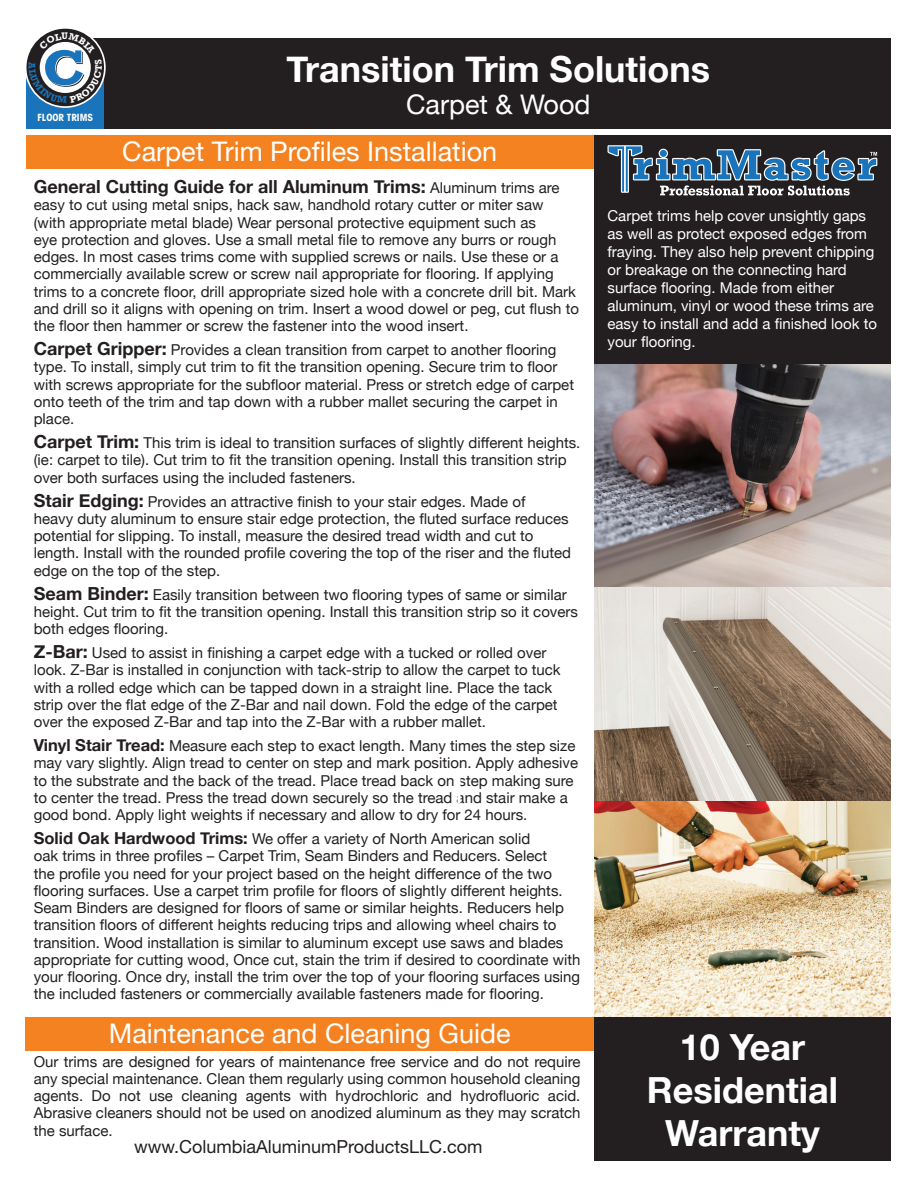
<style>
.page{position:relative;width:918px;height:1188px;background:#fff}
.page>*{position:absolute;margin:0;border:0;box-sizing:border-box;transform-origin:0 0}
.t1{font:700 36px/43.2px "Helvetica Neue";color:#fff;text-align:center}
.t2{font:27px "Helvetica Neue";color:#fff}
.t3{font:700 18px "Helvetica Neue";color:#231f20}
.t4{font:18px "Helvetica Neue";color:#231f20}
.t5{font:15px/17.2px "Helvetica Neue";color:#231f20}
.t6{font:15px/18px "Helvetica Neue";color:#fff}
.t7{font:700 condensed 10.05px "Avant Garde";color:#fff}
.s1{font-weight:400;font-size:15px}
.s2{font-weight:700;font-size:18px}
.s3{font-weight:700;font-size:16.5px}
</style>
<div class="page">
<div style="left:65px;top:38px;width:826px;height:90px;background:#231f20"></div>
<div style="left:26px;top:135px;width:568px;height:34px;background:#f58220"></div>
<div style="left:26px;top:1017px;width:568px;height:34px;background:#f58220"></div>
<div style="left:594px;top:1017px;width:297px;height:144px;background:#231f20"></div>
<div style="left:27px;top:61px;width:77px;height:67px;background:#1974bb"></div>
<div style="left:25px;top:27px;width:81px;height:81px;border:3px solid #fff;border-radius:50%"></div>
<div style="left:27px;top:29px;width:77px;height:77px;background:#231f20;border-radius:50%"></div>
<div style="left:594px;top:135px;width:297px;height:230px;background:#231f20"></div>
<img style="left:594px;top:365px;width:297px;height:436px">
<img style="left:594px;top:801px;width:297px;height:216px">
<svg style="left:608px;top:145px;width:270px;height:51px"></svg>
<svg style="left:29px;top:32px;width:73px;height:71px"></svg>
<p class="t7" style="left:37px;top:111px;width:57px">FLOOR TRIMS</p>
<h1 class="t1" style="left:286px;top:46px;width:425px">Transition Trim Solutions</h1>
<h2 class="t2" style="left:406px;top:85px;width:186px">Carpet &amp; Wood</h2>
<h2 class="t2" style="left:122px;top:132px;width:377px">Carpet Trim Profiles Installation</h2>
<p class="t3" style="left:34px;top:175px;width:527px">General Cutting Guide for all Aluminum Trims: <span class="s1">Aluminum trims are</span></p>
<p class="t5" style="left:34px;top:197px;width:547px">easy to cut using metal snips, hack saw, handhold rotary cutter or miter saw<br>(with appropriate metal blade) Wear personal protective equipment such as<br>eye protection and gloves. Use a small metal file to remove any burrs or rough edges. In most cases trims come with supplied screws or nails. Use these or a commercially available screw or screw nail appropriate for flooring. If applying trims to a concrete floor, drill appropriate sized hole with a concrete drill bit. Mark and drill so it aligns with opening on trim. Insert a wood dowel or peg, cut flush to the floor then hammer or screw the fastener into the wood insert.</p>
<p class="t5" style="left:34px;top:342px;width:542px"><span class="s2">Carpet Gripper:</span> Provides a clean transition from carpet to another flooring type. To install, simply cut trim to fit the transition opening. Secure trim to floor with screws appropriate for the subfloor material. Press or stretch edge of carpet onto teeth of the trim and tap down with a rubber mallet securing the carpet in place.</p>
<p class="t5" style="left:34px;top:435px;width:548px"><span class="s2">Carpet Trim:</span> This trim is ideal to transition surfaces of slightly different heights. (ie: carpet to tile). Cut trim to fit the transition opening. Install this transition strip over both surfaces using the included fasteners.</p>
<p class="t5" style="left:34px;top:493px;width:539px"><span class="s2">Stair Edging:</span> Provides an attractive finish to your stair edges. Made of<br>heavy duty aluminum to ensure stair edge protection, the fluted surface reduces potential for slipping. To install, measure the desired tread width and cut to length. Install with the rounded profile covering the top of the riser and the fluted edge on the top of the step.</p>
<p class="t5" style="left:34px;top:586px;width:546px"><span class="s2">Seam Binder:</span> Easily transition between two flooring types of same or similar height. Cut trim to fit the transition opening. Install this transition strip so it covers both edges flooring.</p>
<p class="t5" style="left:34px;top:645px;width:529px"><span class="s2">Z-Bar:</span> Used to assist in finishing a carpet edge with a tucked or rolled over look. Z-Bar is installed in conjunction with tack-strip to allow the carpet to tuck with a rolled edge which can be tapped down in a straight line. Place the tack strip over the flat edge of the Z-Bar and nail down. Fold the edge of the carpet over the exposed Z-Bar and tap into the Z-Bar with a rubber mallet.</p>
<p class="t5" style="left:34px;top:738px;width:546px"><span class="s3">Vinyl Stair Tread:</span> Measure each step to exact length. Many times the step size may vary slightly. Align tread to center on step and mark position. Apply adhesive to the substrate and the back of the tread. Place tread back on step making sure to center the tread. Press the tread down securely so the tread and stair make a good bond. Apply light weights if necessary and allow to dry for 24 hours.</p>
<p class="t5" style="left:34px;top:831px;width:548px"><span class="s3">Solid Oak Hardwood Trims:</span> We offer a variety of North American solid<br>oak trims in three profiles – Carpet Trim, Seam Binders and Reducers. Select<br>the profile you need for your project based on the height difference of the two flooring surfaces. Use a carpet trim profile for floors of slightly different heights.<br>Seam Binders are designed for floors of same or similar heights. Reducers help transition floors of different heights reducing trips and allowing wheel chairs to transition. Wood installation is similar to aluminum except use saws and blades appropriate for cutting wood, Once cut, stain the trim if desired to coordinate with your flooring. Once dry, install the trim over the top of your flooring surfaces using the included fasteners or commercially available fasteners made for flooring.</p>
<h2 class="t2" style="left:109px;top:1014px;width:403px">Maintenance and Cleaning Guide</h2>
<p class="t5" style="left:34px;top:1053px;width:548px;text-align:justify">Our trims are designed for years of maintenance free service and do not require any special maintenance. Clean them regularly using common household cleaning agents. Do not use cleaning agents with hydrochloric and hydrofluoric acid.<br>Abrasive cleaners should not be used on anodized aluminum as they may scratch the surface.</p>
<p class="t4" style="left:134px;top:1136px;width:350px">www.ColumbiaAluminumProductsLLC.com</p>
<p class="t6" style="left:608px;top:207px;width:271px">Carpet trims help cover unsightly gaps as well as protect exposed edges from fraying. They also help prevent chipping or breakage on the connecting hard surface flooring. Made from either aluminum, vinyl or wood these trims are easy to install and add a finished look to your flooring.</p>
<h1 class="t1" style="left:647px;top:1024px;width:193px">10 Year<br>Residential<br>Warranty</h1>
</div>
